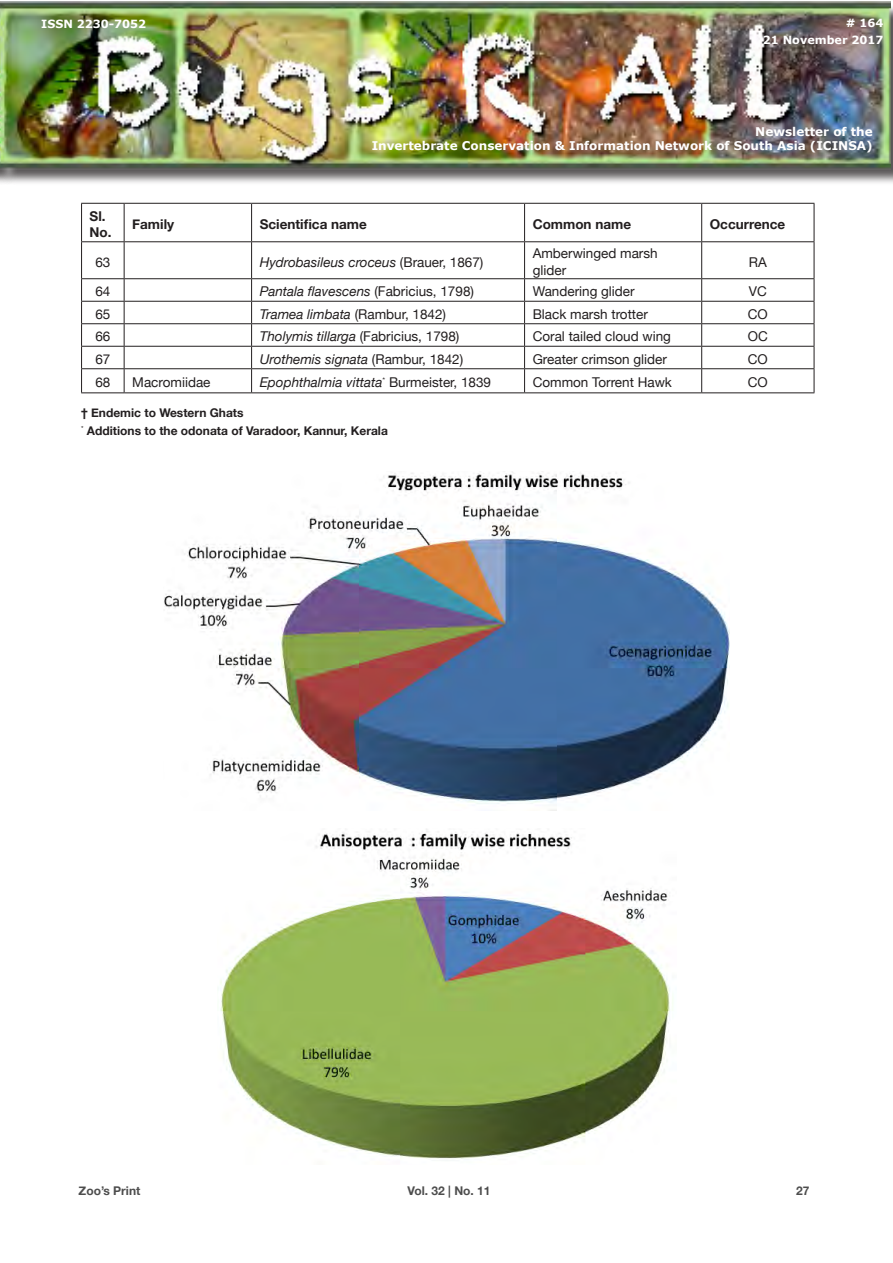
<style>
.page{position:relative;width:893px;height:1263px;background:#fff}
.page>*{position:absolute;margin:0;border:0;box-sizing:border-box;transform-origin:0 0}
.t1{font:italic 13.5px "Helvetica Neue";color:#221e1f}
.t2{font:13.5px/16.5px "Helvetica Neue";color:#221e1f}
.t3{font:700 13.5px/16.5px "Helvetica Neue";color:#221e1f}
.t4{font:700 12px/14.4px "Verdana";color:#fff;text-align:right}
.Default{font:700 12px "Helvetica Neue";color:#231f20}
.t5{font:700 12px "Helvetica Neue";color:#4d4d4d}
.t6{font:700 11.25px "Verdana";color:#fff}
.s1{font-style:normal}
</style>
<div class="page">
<div style="left:1px;top:4px;width:892px;height:183px;background:#231f20;opacity:.75"></div>
<img style="left:0;top:1px;width:891px;height:168px">
<hr style="left:81px;top:204px;width:1px;height:37px;background:#231f20">
<hr style="left:81px;top:203px;width:43px;height:1px;background:#231f20">
<hr style="left:124px;top:203px;width:128px;height:1px;background:#231f20">
<hr style="left:252px;top:203px;width:273px;height:1px;background:#231f20">
<hr style="left:525px;top:203px;width:177px;height:1px;background:#231f20">
<hr style="left:702px;top:203px;width:112px;height:1px;background:#231f20">
<hr style="left:81px;top:242px;width:1px;height:36px;background:#231f20">
<svg style="left:81px;top:279px;width:1px;height:113px"></svg>
<hr style="left:81px;top:241px;width:43px;height:1px;background:#231f20">
<hr style="left:124px;top:241px;width:128px;height:1px;background:#231f20">
<hr style="left:252px;top:241px;width:273px;height:1px;background:#231f20">
<hr style="left:525px;top:241px;width:177px;height:1px;background:#231f20">
<hr style="left:702px;top:241px;width:112px;height:1px;background:#231f20">
<hr style="left:81px;top:278px;width:43px;height:1px;background:#231f20">
<hr style="left:124px;top:278px;width:128px;height:1px;background:#231f20">
<hr style="left:252px;top:278px;width:273px;height:1px;background:#231f20">
<hr style="left:525px;top:278px;width:177px;height:1px;background:#231f20">
<hr style="left:702px;top:278px;width:112px;height:1px;background:#231f20">
<hr style="left:81px;top:301px;width:43px;height:1px;background:#231f20">
<hr style="left:124px;top:301px;width:128px;height:1px;background:#231f20">
<hr style="left:252px;top:301px;width:273px;height:1px;background:#231f20">
<hr style="left:525px;top:301px;width:177px;height:1px;background:#231f20">
<hr style="left:702px;top:301px;width:112px;height:1px;background:#231f20">
<hr style="left:81px;top:323px;width:43px;height:1px;background:#231f20">
<hr style="left:124px;top:323px;width:128px;height:1px;background:#231f20">
<hr style="left:252px;top:323px;width:273px;height:1px;background:#231f20">
<hr style="left:525px;top:323px;width:177px;height:1px;background:#231f20">
<hr style="left:702px;top:323px;width:112px;height:1px;background:#231f20">
<hr style="left:81px;top:346px;width:43px;height:1px;background:#231f20">
<hr style="left:124px;top:346px;width:128px;height:1px;background:#231f20">
<hr style="left:252px;top:346px;width:273px;height:1px;background:#231f20">
<hr style="left:525px;top:346px;width:177px;height:1px;background:#231f20">
<hr style="left:702px;top:346px;width:112px;height:1px;background:#231f20">
<hr style="left:81px;top:368px;width:43px;height:1px;background:#231f20">
<hr style="left:124px;top:368px;width:128px;height:1px;background:#231f20">
<hr style="left:252px;top:368px;width:273px;height:1px;background:#231f20">
<hr style="left:525px;top:368px;width:177px;height:1px;background:#231f20">
<hr style="left:702px;top:368px;width:112px;height:1px;background:#231f20">
<hr style="left:81px;top:392px;width:43px;height:1px;background:#231f20">
<hr style="left:124px;top:392px;width:128px;height:1px;background:#231f20">
<hr style="left:252px;top:392px;width:273px;height:1px;background:#231f20">
<hr style="left:525px;top:392px;width:177px;height:1px;background:#231f20">
<hr style="left:702px;top:392px;width:112px;height:1px;background:#231f20">
<hr style="left:124px;top:204px;width:1px;height:37px;background:#231f20">
<hr style="left:251px;top:204px;width:1px;height:37px;background:#231f20">
<hr style="left:524px;top:204px;width:1px;height:37px;background:#231f20">
<hr style="left:701px;top:204px;width:1px;height:37px;background:#231f20">
<hr style="left:814px;top:204px;width:1px;height:37px;background:#231f20">
<hr style="left:124px;top:242px;width:1px;height:36px;background:#231f20">
<hr style="left:251px;top:242px;width:1px;height:36px;background:#231f20">
<hr style="left:524px;top:242px;width:1px;height:36px;background:#231f20">
<hr style="left:701px;top:242px;width:1px;height:36px;background:#231f20">
<hr style="left:814px;top:242px;width:1px;height:36px;background:#231f20">
<svg style="left:124px;top:279px;width:1px;height:113px"></svg>
<svg style="left:251px;top:279px;width:1px;height:113px"></svg>
<svg style="left:524px;top:279px;width:1px;height:113px"></svg>
<svg style="left:701px;top:279px;width:1px;height:113px"></svg>
<svg style="left:814px;top:279px;width:1px;height:113px"></svg>
<img style="left:164px;top:472px;width:565px;height:339px">
<img style="left:220px;top:829px;width:453px;height:330px">
<p class="t6" style="left:41px;top:16px;width:106px">ISSN 2230-7052</p>
<p class="t6" style="left:846px;top:15px;width:39px"># 164</p>
<p class="t6" style="left:763px;top:32px;width:122px">21 November 2017</p>
<p class="t4" style="left:372px;top:124px;width:503px">Newsletter of the<br>Invertebrate Conservation &amp; Information Network of South Asia (ICINSA)</p>
<p class="t3" style="left:90px;top:208px;width:24px">Sl.<br>No.</p>
<p class="t3" style="left:132px;top:216px;width:43px">Family</p>
<p class="t3" style="left:260px;top:216px;width:109px">Scientifica name</p>
<p class="t3" style="left:533px;top:216px;width:100px">Common name</p>
<p class="t3" style="left:710px;top:216px;width:77px">Occurrence</p>
<p class="t2" style="left:95px;top:254px;width:17px">63</p>
<p class="t1" style="left:260px;top:252px;width:225px">Hydrobasileus croceus <span class="s1">(Brauer, 1867)</span></p>
<p class="t2" style="left:533px;top:246px;width:127px">Amberwinged marsh glider</p>
<p class="t2" style="left:749px;top:254px;width:19px">RA</p>
<p class="t2" style="left:95px;top:284px;width:17px">64</p>
<p class="t1" style="left:260px;top:282px;width:216px">Pantala flavescens <span class="s1">(Fabricius, 1798)</span></p>
<p class="t2" style="left:533px;top:284px;width:104px">Wandering glider</p>
<p class="t2" style="left:749px;top:284px;width:19px">VC</p>
<p class="t2" style="left:95px;top:307px;width:17px">65</p>
<p class="t1" style="left:260px;top:304px;width:188px">Tramea limbata <span class="s1">(Rambur, 1842)</span></p>
<p class="t2" style="left:533px;top:307px;width:117px">Black marsh trotter</p>
<p class="t2" style="left:748px;top:307px;width:22px">CO</p>
<p class="t2" style="left:95px;top:329px;width:17px">66</p>
<p class="t1" style="left:260px;top:327px;width:201px">Tholymis tillarga <span class="s1">(Fabricius, 1798)</span></p>
<p class="t2" style="left:533px;top:329px;width:140px">Coral tailed cloud wing</p>
<p class="t2" style="left:748px;top:329px;width:22px">OC</p>
<p class="t2" style="left:95px;top:352px;width:17px">67</p>
<p class="t1" style="left:260px;top:349px;width:205px">Urothemis signata <span class="s1">(Rambur, 1842)</span></p>
<p class="t2" style="left:533px;top:352px;width:136px">Greater crimson glider</p>
<p class="t2" style="left:748px;top:352px;width:22px">CO</p>
<p class="t2" style="left:95px;top:375px;width:17px">68</p>
<p class="t2" style="left:132px;top:375px;width:80px">Macromiidae</p>
<p class="t1" style="left:260px;top:373px;width:233px">Epophthalmia vittata<sup>*</sup> <span class="s1">Burmeister, 1839</span></p>
<p class="t2" style="left:533px;top:375px;width:141px">Common Torrent Hawk</p>
<p class="t2" style="left:748px;top:375px;width:22px">CO</p>
<p class="Default" style="left:81px;top:403px;width:164px">† Endemic to Western Ghats</p>
<p class="Default" style="left:81px;top:421px;width:308px"><sup>*</sup> Additions to the odonata of Varadoor, Kannur, Kerala</p>
<p class="t5" style="left:79px;top:1181px;width:63px">Zoo’s Print</p>
<p class="t5" style="left:408px;top:1181px;width:84px">Vol. 32 | No. 11</p>
<p class="t5" style="left:796px;top:1181px;width:15px">27</p>
</div>
